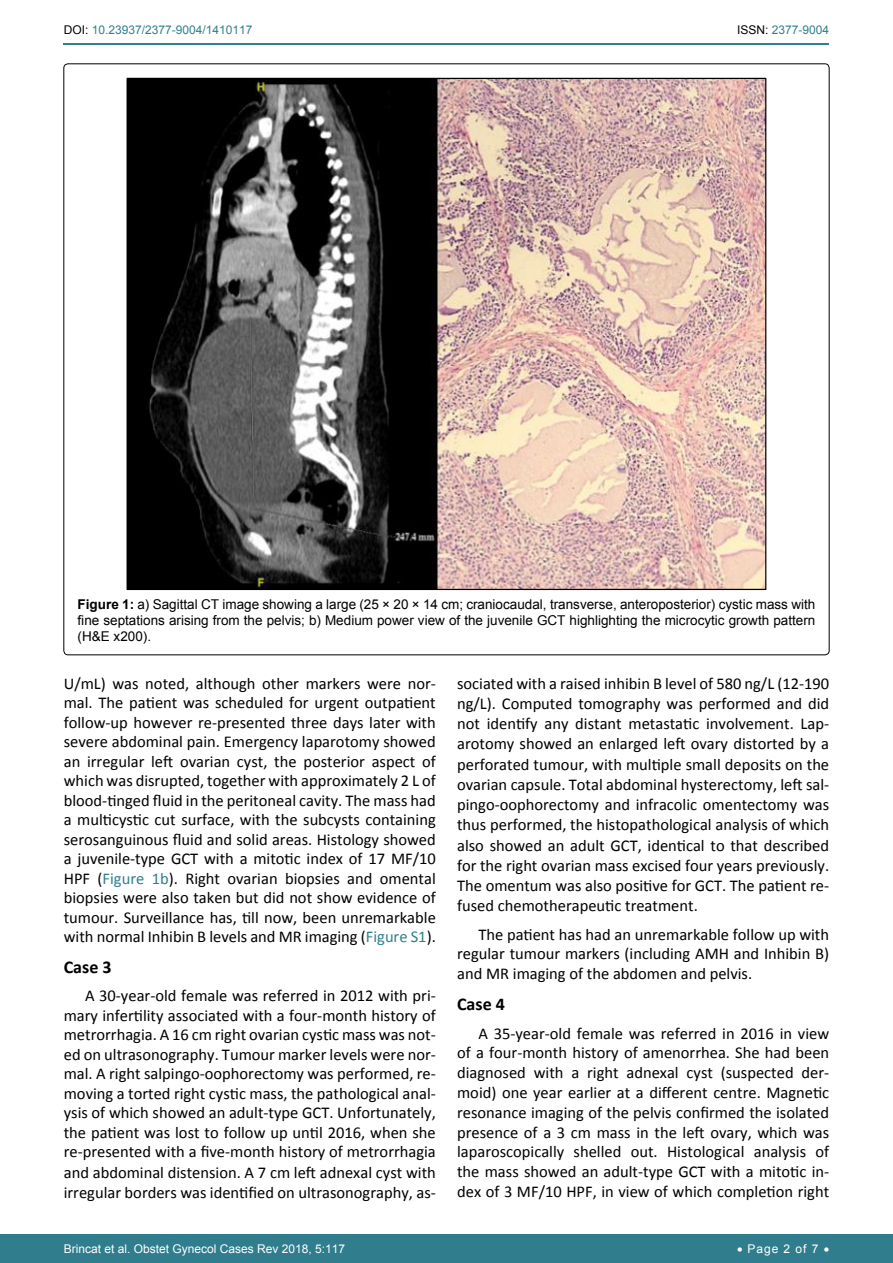
<style>
.page{position:relative;width:893px;height:1263px;background:#fff}
.page>*{position:absolute;margin:0;border:0;box-sizing:border-box;transform-origin:0 0}
.t1{font:700 18px "Calibri";color:#000}
.t2{font:16.5px/19.5px "Calibri";color:#000;text-align:justify}
.t3{font:13.5px/16.2px "Arial";color:#000;text-align:justify}
.t4{font:12px "Arial";color:#fff}
.t5{font:12px "Arial";color:#30808d}
.s1{color:#000}
.s2{font-weight:700}
.s3{color:#30808d}
</style>
<div class="page">
<hr style="left:64px;top:43px;width:765px;height:2px;background:#30808d">
<div style="left:0;top:1234px;width:893px;height:29px;background:#307d8d"></div>
<img style="left:129px;top:80px;width:635px;height:508px">
<p class="t5" style="left:64px;top:22px;width:190px"><span class="s1">DOI:</span> 10.23937/2377-9004/1410117</p>
<p class="t5" style="left:737px;top:22px;width:94px"><span class="s1">ISSN:</span> 2377-9004</p>
<p class="t3" style="left:78px;top:596px;width:739px"><span class="s2">Figure 1:</span> a) Sagittal CT image showing a large (25 × 20 × 14 cm; craniocaudal, transverse, anteroposterior) cystic mass with fine septations arising from the pelvis; b) Medium power view of the juvenile GCT highlighting the microcytic growth pattern (H&amp;E x200).</p>
<p class="t2" style="left:64px;top:673px;width:374px">U/mL) was noted, although other markers were nor&shy;mal. The patient was scheduled for urgent outpatient follow-up however re-presented three days later with severe abdominal pain. Emergency laparotomy showed an irregular left ovarian cyst, the posterior aspect of which was disrupted, together with approximately 2 L of blood-tinged fluid in the peritoneal cavity. The mass had a multicystic cut surface, with the subcysts containing serosanguinous fluid and solid areas. Histology showed a juvenile-type GCT with a mitotic index of 17 MF/10<br>HPF (<span class="s3">Figure 1b</span>). Right ovarian biopsies and omental biopsies were also taken but did not show evidence of tumour. Surveillance has, till now, been unremarkable with normal Inhibin B levels and MR imaging (<span class="s3">Figure S1</span>).</p>
<p class="t1" style="left:64px;top:956px;width:49px">Case 3</p>
<p class="t2" style="left:64px;top:986px;width:374px;text-indent:21px">A 30-year-old female was referred in 2012 with pri&shy;mary infertility associated with a four-month history of metrorrhagia. A 16 cm right ovarian cystic mass was not&shy;ed on ultrasonography. Tumour marker levels were nor&shy;mal. A right salpingo-oophorectomy was performed, re&shy;moving a torted right cystic mass, the pathological anal&shy;ysis of which showed an adult-type GCT. Unfortunately, the patient was lost to follow up until 2016, when she re-presented with a five-month history of metrorrhagia and abdominal distension. A 7 cm left adnexal cyst with irregular borders was identified on ultrasonography, as-</p>
<p class="t2" style="left:457px;top:673px;width:374px;line-height:20.2px">sociated with a raised inhibin B level of 580 ng/L (12-190 ng/L). Computed tomography was performed and did not identify any distant metastatic involvement. Lap&shy;arotomy showed an enlarged left ovary distorted by a perforated tumour, with multiple small deposits on the ovarian capsule. Total abdominal hysterectomy, left sal&shy;pingo-oophorectomy and infracolic omentectomy was thus performed, the histopathological analysis of which also showed an adult GCT, identical to that described for the right ovarian mass excised four years previously.<br>The omentum was also positive for GCT. The patient re&shy;fused chemotherapeutic treatment.</p>
<p class="t2" style="left:457px;top:924px;width:374px;text-indent:21px">The patient has had an unremarkable follow up with regular tumour markers (including AMH and Inhibin B) and MR imaging of the abdomen and pelvis.</p>
<p class="t1" style="left:457px;top:993px;width:49px">Case 4</p>
<p class="t2" style="left:457px;top:1023px;width:374px;text-indent:21px">A 35-year-old female was referred in 2016 in view of a four-month history of amenorrhea. She had been diagnosed with a right adnexal cyst (suspected der&shy;moid) one year earlier at a different centre. Magnetic resonance imaging of the pelvis confirmed the isolated presence of a 3 cm mass in the left ovary, which was laparoscopically shelled out. Histological analysis of the mass showed an adult-type GCT with a mitotic in&shy;dex of 3 MF/10 HPF, in view of which completion right</p>
<p class="t4" style="left:64px;top:1241px;width:283px">Brincat et al. Obstet Gynecol Cases Rev 2018, 5:117</p>
<p class="t4" style="left:737px;top:1241px;width:94px">• Page 2 of 7 •</p>
</div>
